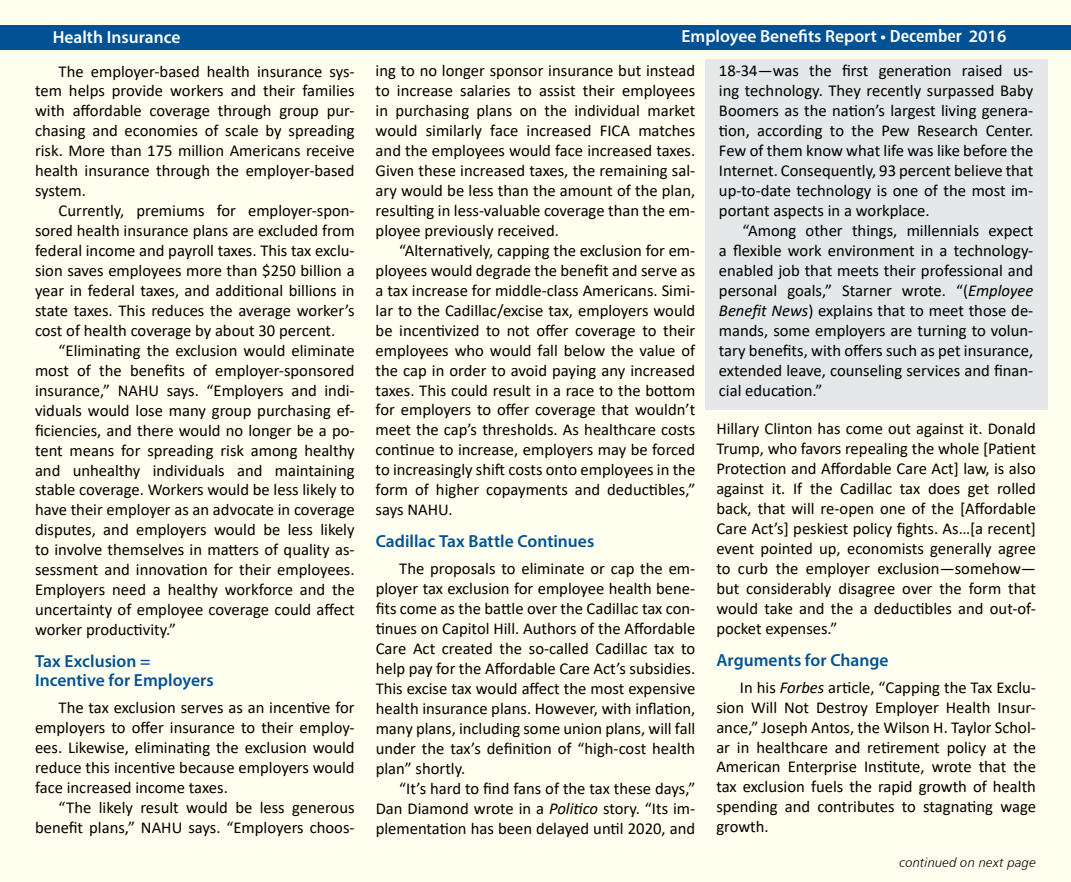
<style>
.page{position:relative;width:1071px;height:882px;background:#fff}
.page>*{position:absolute;margin:0;border:0;box-sizing:border-box;transform-origin:0 0}
.t1{font:600 17.5px/19.2px "Myriad Pro";color:#005295}
.t2{font:600 17.5px "Myriad Pro";color:#fff}
.t3{font:16.62px/19.9px "Calibri";color:#000;text-align:justify}
.t4{font:13.12px "Humanist 777 BT Light Italic B";letter-spacing:.015em;color:#000}
.s1{font-family:"Humanist 777 BT Bold Condensed B";font-weight:400}
.s2{font-style:italic}
</style>
<div class="page">
<div style="left:1px;top:1px;width:1070px;height:881px;background:#fffff0"></div>
<div style="left:0;top:25px;width:1071px;height:24px;background:#005295"></div>
<div style="left:705px;top:59px;width:342px;height:351px;background:#e6e7e8"></div>
<p class="t2" style="left:53px;top:26px;width:129px">Health Insurance</p>
<p class="t2" style="left:682px;top:25px;width:326px">Employee Benefits Report • <span class="s1">December</span> 2016</p>
<p class="t3" style="left:35px;top:61px;width:321px;text-indent:24px">The employer-based health insurance sys&shy;tem helps provide workers and their families with affordable coverage through group pur&shy;chasing and economies of scale by spreading risk. More than 175 million Americans receive health insurance through the employer-based system.</p>
<p class="t3" style="left:35px;top:200px;width:321px;text-indent:24px">Currently, premiums for employer-spon&shy;sored health insurance plans are excluded from federal income and payroll taxes. This tax exclu&shy;sion saves employees more than $250 billion a year in federal taxes, and additional billions in state taxes. This reduces the average worker’s cost of health coverage by about 30 percent.</p>
<p class="t3" style="left:35px;top:340px;width:321px;text-indent:24px">“Eliminating the exclusion would eliminate most of the benefits of employer-sponsored insurance,” NAHU says. “Employers and indi&shy;viduals would lose many group purchasing ef&shy;ficiencies, and there would no longer be a po&shy;tent means for spreading risk among healthy and unhealthy individuals and maintaining stable coverage. Workers would be less likely to have their employer as an advocate in coverage disputes, and employers would be less likely to involve themselves in matters of quality as&shy;sessment and innovation for their employees.<br>Employers need a healthy workforce and the uncertainty of employee coverage could affect worker productivity.”</p>
<p class="t1" style="left:35px;top:651px;width:180px">Tax Exclusion =<br>Incentive for Employers</p>
<p class="t3" style="left:35px;top:697px;width:321px;text-indent:24px">The tax exclusion serves as an incentive for employers to offer insurance to their employ&shy;ees. Likewise, eliminating the exclusion would reduce this incentive because employers would face increased income taxes.</p>
<p class="t3" style="left:35px;top:797px;width:321px;text-align:right">“The likely result would be less generous benefit plans,” NAHU says. “Employers choos-</p>
<p class="t3" style="left:719px;top:60px;width:316px">18-34—was the first generation raised us&shy;ing technology. They recently surpassed Baby Boomers as the nation’s largest living genera&shy;tion, according to the Pew Research Center.<br>Few of them know what life was like before the Internet. Consequently, 93 percent believe that up-to-date technology is one of the most im&shy;portant aspects in a workplace.</p>
<p class="t3" style="left:719px;top:220px;width:316px;text-indent:24px">“Among other things, millennials expect a flexible work environment in a technology&shy;enabled job that meets their professional and personal goals,” Starner wrote. “(<span class="s2">Employee Benefit News</span>) explains that to meet those de&shy;mands, some employers are turning to volun&shy;tary benefits, with offers such as pet insurance, extended leave, counseling services and finan&shy;cial education.”</p>
<p class="t3" style="left:376px;top:60px;width:321px">ing to no longer sponsor insurance but instead to increase salaries to assist their employees in purchasing plans on the individual market would similarly face increased FICA matches and the employees would face increased taxes.<br>Given these increased taxes, the remaining sal&shy;ary would be less than the amount of the plan, resulting in less-valuable coverage than the em&shy;ployee previously received.</p>
<p class="t3" style="left:376px;top:240px;width:321px;text-indent:24px">“Alternatively, capping the exclusion for em&shy;ployees would degrade the benefit and serve as a tax increase for middle-class Americans. Simi&shy;lar to the Cadillac/excise tax, employers would be incentivized to not offer coverage to their employees who would fall below the value of the cap in order to avoid paying any increased taxes. This could result in a race to the bottom for employers to offer coverage that wouldn’t meet the cap’s thresholds. As healthcare costs continue to increase, employers may be forced to increasingly shift costs onto employees in the form of higher copayments and deductibles,” says NAHU.</p>
<p class="t1" style="left:376px;top:531px;width:220px">Cadillac Tax Battle Continues</p>
<p class="t3" style="left:376px;top:558px;width:321px;text-indent:24px">The proposals to eliminate or cap the em&shy;ployer tax exclusion for employee health bene&shy;fits come as the battle over the Cadillac tax con&shy;tinues on Capitol Hill. Authors of the Affordable Care Act created the so-called Cadillac tax to help pay for the Affordable Care Act’s subsidies.<br>This excise tax would affect the most expensive health insurance plans. However, with inflation, many plans, including some union plans, will fall under the tax’s definition of “high-cost health plan” shortly.</p>
<p class="t3" style="left:376px;top:778px;width:321px;text-indent:24px">“It’s hard to find fans of the tax these days,” Dan Diamond wrote in a <span class="s2">Politico</span> story. “Its im&shy;plementation has been delayed until 2020, and</p>
<p class="t3" style="left:716px;top:418px;width:321px">Hillary Clinton has come out against it. Donald Trump, who favors repealing the whole [Patient Protection and Affordable Care Act] law, is also against it. If the Cadillac tax does get rolled back, that will re-open one of the [Affordable Care Act’s] peskiest policy fights. As…[a recent] event pointed up, economists generally agree to curb the employer exclusion—somehow— but considerably disagree over the form that would take and the a deductibles and out-of&shy;pocket expenses.”</p>
<p class="t1" style="left:716px;top:650px;width:174px">Arguments for Change</p>
<p class="t3" style="left:716px;top:677px;width:321px;text-indent:24px">In his <span class="s2">Forbes</span> article, “Capping the Tax Exclu&shy;sion Will Not Destroy Employer Health Insur&shy;ance,” Joseph Antos, the Wilson H. Taylor Schol&shy;ar in healthcare and retirement policy at the American Enterprise Institute, wrote that the tax exclusion fuels the rapid growth of health spending and contributes to stagnating wage growth.</p>
<p class="t4" style="left:900px;top:855px;width:138px">continued on next page</p>
</div>
